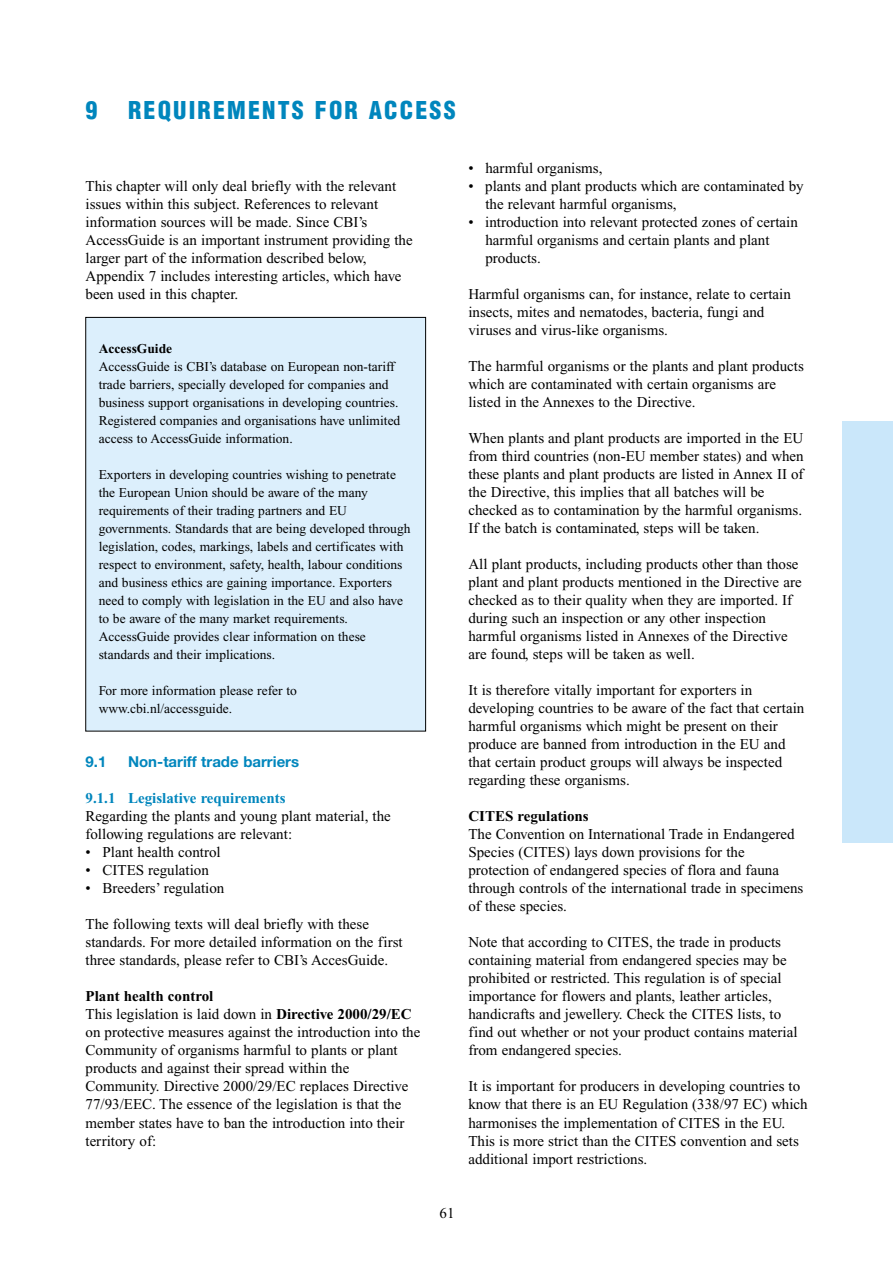
<style>
.page{position:relative;width:893px;height:1262px;background:#fff}
.page>*{position:absolute;margin:0;border:0;box-sizing:border-box;transform-origin:0 0}
.t1{font:900 condensed 24px "Helvetica";letter-spacing:.09em;color:#0086bd}
.t2{font:15px/18px "Times New Roman";color:#000}
.t3{font:700 15px "Times New Roman";color:#0086bd}
.t4{font:700 15px "Helvetica Neue";color:#0086bd}
.t5{font:700 15px "Times New Roman";color:#000}
.t6{font:13.5px/18px "Times New Roman";color:#000}
.t7{font:700 13.5px "Times New Roman";color:#000}
.s1{font-weight:700}
</style>
<div class="page">
<div style="left:842px;top:421px;width:50px;height:421px;background:#cae7fa"></div>
<div style="left:86px;top:317px;width:339px;height:414px;background:#dceffc"></div>
<div style="left:85px;top:317px;width:341px;height:414px;border:1px solid #000"></div>
<h1 class="t1" style="left:85px;top:101px;width:13px">9</h1>
<h1 class="t1" style="left:128px;top:101px;width:329px">REQUIREMENTS FOR ACCESS</h1>
<p class="t2" style="left:85px;top:178px;width:329px">This chapter will only deal briefly with the relevant issues within this subject. References to relevant information sources will be made. Since CBI’s AccessGuide is an important instrument providing the larger part of the information described below, Appendix 7 includes interesting articles, which have been used in this chapter.</p>
<p class="t7" style="left:99px;top:344px;width:75px">AccessGuide</p>
<p class="t6" style="left:99px;top:359px;width:303px">AccessGuide is CBI’s database on European non-tariff trade barriers, specially developed for companies and business support organisations in developing countries.<br>Registered companies and organisations have unlimited access to AccessGuide information.</p>
<p class="t6" style="left:99px;top:467px;width:313px">Exporters in developing countries wishing to penetrate the European Union should be aware of the many requirements of their trading partners and EU governments. Standards that are being developed through legislation, codes, markings, labels and certificates with respect to environment, safety, health, labour conditions and business ethics are gaining importance. Exporters need to comply with legislation in the EU and also have to be aware of the many market requirements.<br>AccessGuide provides clear information on these standards and their implications.</p>
<p class="t6" style="left:99px;top:683px;width:200px">For more information please refer to www.cbi.nl/accessguide.</p>
<p class="t4" style="left:85px;top:756px;width:22px">9.1</p>
<p class="t4" style="left:128px;top:756px;width:173px">Non-tariff trade barriers</p>
<p class="t3" style="left:85px;top:793px;width:202px">9.1.1 Legislative requirements</p>
<p class="t2" style="left:85px;top:808px;width:307px">Regarding the plants and young plant material, the following regulations are relevant:</p>
<p class="t2" style="left:85px;top:844px;width:137px">• Plant health control</p>
<p class="t2" style="left:85px;top:862px;width:125px">• CITES regulation</p>
<p class="t2" style="left:85px;top:880px;width:140px">• Breeders’ regulation</p>
<p class="t2" style="left:85px;top:916px;width:319px">The following texts will deal briefly with these standards. For more detailed information on the first three standards, please refer to CBI’s AccesGuide.</p>
<p class="t2" style="left:85px;top:988px;width:336px"><span class="s1">Plant health control<br></span>This legislation is laid down in <span class="s1">Directive 2000/29/EC </span>on protective measures against the introduction into the Community of organisms harmful to plants or plant products and against their spread within the Community. Directive 2000/29/EC replaces Directive 77/93/EEC. The essence of the legislation is that the member states have to ban the introduction into their territory of:</p>
<p class="t2" style="left:468px;top:160px;width:135px">• harmful organisms,</p>
<p class="t2" style="left:485px;top:178px;width:319px;text-indent:-17px">• plants and plant products which are contaminated by the relevant harmful organisms,</p>
<p class="t2" style="left:485px;top:214px;width:314px;text-indent:-17px">• introduction into relevant protected zones of certain harmful organisms and certain plants and plant products.</p>
<p class="t2" style="left:468px;top:286px;width:324px">Harmful organisms can, for instance, relate to certain insects, mites and nematodes, bacteria, fungi and viruses and virus-like organisms.</p>
<p class="t2" style="left:468px;top:358px;width:337px">The harmful organisms or the plants and plant products which are contaminated with certain organisms are listed in the Annexes to the Directive.</p>
<p class="t2" style="left:468px;top:430px;width:337px">When plants and plant products are imported in the EU from third countries (non-EU member states) and when these plants and plant products are listed in Annex II of the Directive, this implies that all batches will be checked as to contamination by the harmful organisms.<br>If the batch is contaminated, steps will be taken.</p>
<p class="t2" style="left:468px;top:556px;width:335px">All plant products, including products other than those plant and plant products mentioned in the Directive are checked as to their quality when they are imported. If during such an inspection or any other inspection harmful organisms listed in Annexes of the Directive are found, steps will be taken as well.</p>
<p class="t2" style="left:468px;top:682px;width:337px">It is therefore vitally important for exporters in developing countries to be aware of the fact that certain harmful organisms which might be present on their produce are banned from introduction in the EU and that certain product groups will always be inspected regarding these organisms.</p>
<p class="t5" style="left:468px;top:811px;width:122px">CITES regulations</p>
<p class="t2" style="left:468px;top:826px;width:336px">The Convention on International Trade in Endangered Species (CITES) lays down provisions for the protection of endangered species of flora and fauna through controls of the international trade in specimens of these species.</p>
<p class="t2" style="left:468px;top:934px;width:331px">Note that according to CITES, the trade in products containing material from endangered species may be prohibited or restricted. This regulation is of special importance for flowers and plants, leather articles, handicrafts and jewellery. Check the CITES lists, to find out whether or not your product contains material from endangered species.</p>
<p class="t2" style="left:468px;top:1078px;width:341px">It is important for producers in developing countries to know that there is an EU Regulation (338/97 EC) which harmonises the implementation of CITES in the EU.<br>This is more strict than the CITES convention and sets additional import restrictions.</p>
<p class="t2" style="left:439px;top:1204px;width:16px">61</p>
</div>
